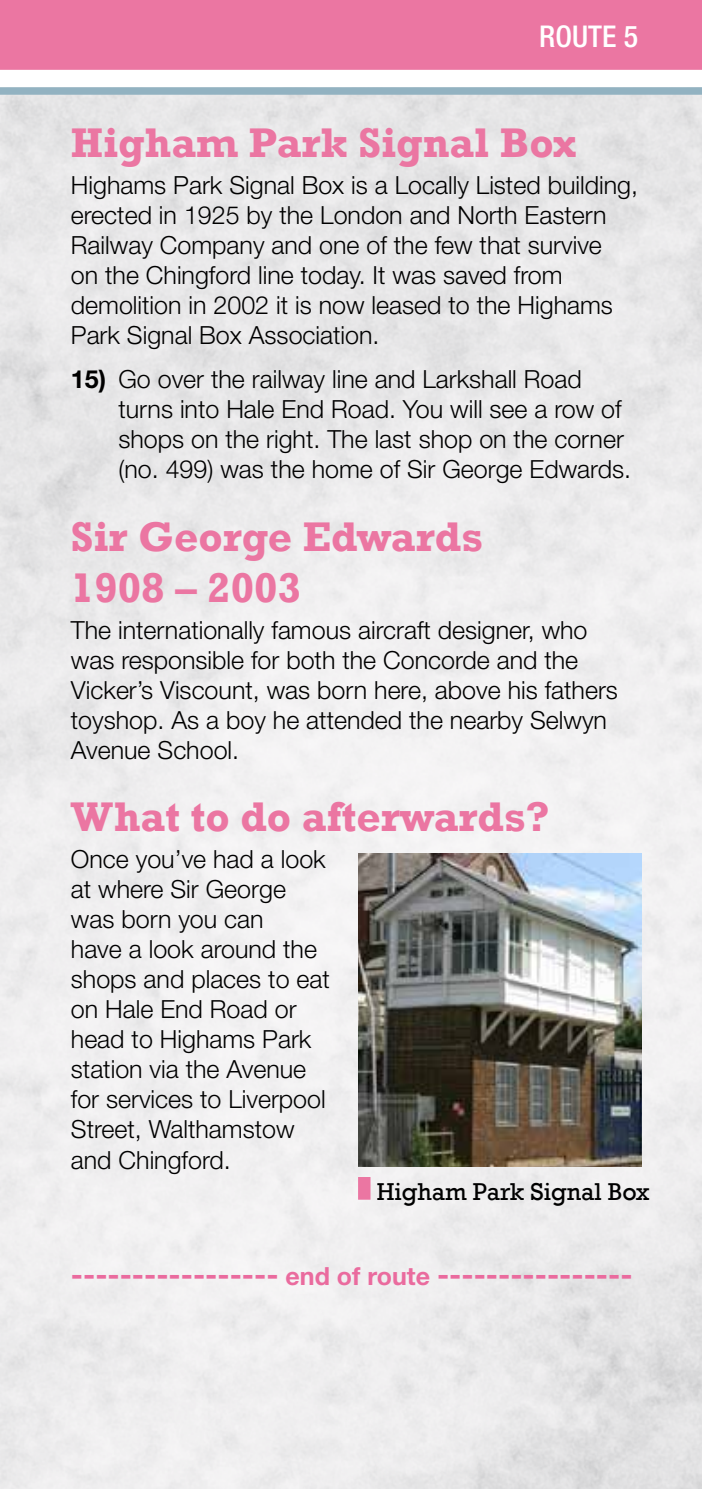
<style>
.page{position:relative;width:702px;height:1489px;background:#fff}
.page>*{position:absolute;margin:0;border:0;box-sizing:border-box;transform-origin:0 0}
.t1{font:700 42.5px/51px "Rockwell";color:#eb76a2}
.t2{font:700 30px "Helvetica Neue LT";color:#ea6b9e}
.t3{font:500 condensed 30px "Helvetica Neue LT";color:#fff}
.t4{font:300 25px/30px "Helvetica Neue LT";color:#000}
.t5{font:25px "Rockwell";color:#000}
.s1{font-weight:700}
.s2{font-size:25px}
</style>
<div class="page">
<div style="left:0;top:87px;width:702px;height:1401px;background:#ededed"></div>
<div style="left:0;top:0;width:702px;height:70px;background:#eb76a2"></div>
<div style="left:0;top:87px;width:702px;height:8px;background:#92b2c1"></div>
<img style="left:358px;top:853px;width:283px;height:313px">
<div style="left:358px;top:1176px;width:12px;height:23px;background:#eb76a2"></div>
<p class="t3" style="left:539px;top:19px;width:100px">ROUTE 5</p>
<h1 class="t1" style="left:71px;top:117px;width:507px">Higham Park Signal Box</h1>
<p class="t4" style="left:71px;top:170px;width:568px">Highams Park Signal Box is a Locally Listed building, erected in 1925 by the London and North Eastern Railway Company and one of the few that survive<br>on the Chingford line today. It was saved from demolition in 2002 it is now leased to the Highams Park Signal Box Association.</p>
<p class="t4" style="left:118px;top:364px;width:514px;text-indent:-48px"><span class="s1">15)</span> Go over the railway line and Larkshall Road turns into Hale End Road. You will see a row of shops on the right. The last shop on the corner (no. 499) was the home of Sir George Edwards.</p>
<h1 class="t1" style="left:71px;top:511px;width:413px">Sir George Edwards<br>1908 – 2003</h1>
<p class="t4" style="left:71px;top:614px;width:548px">The internationally famous aircraft designer, who was responsible for both the Concorde and the Vicker’s Viscount, was born here, above his fathers toyshop. As a boy he attended the nearby Selwyn Avenue School.</p>
<h1 class="t1" style="left:71px;top:791px;width:480px">What to do afterwards?</h1>
<p class="t4" style="left:71px;top:843px;width:260px">Once you’ve had a look at where Sir George was born you can<br>have a look around the shops and places to eat on Hale End Road or head to Highams Park station via the Avenue for services to Liverpool<br>Street, Walthamstow and Chingford.</p>
<p class="t5" style="left:377px;top:1176px;width:274px">Higham Park Signal Box</p>
<p class="t2" style="left:71px;top:1255px;width:563px">----------------- <span class="s2">end of route</span> ----------------</p>
</div>
